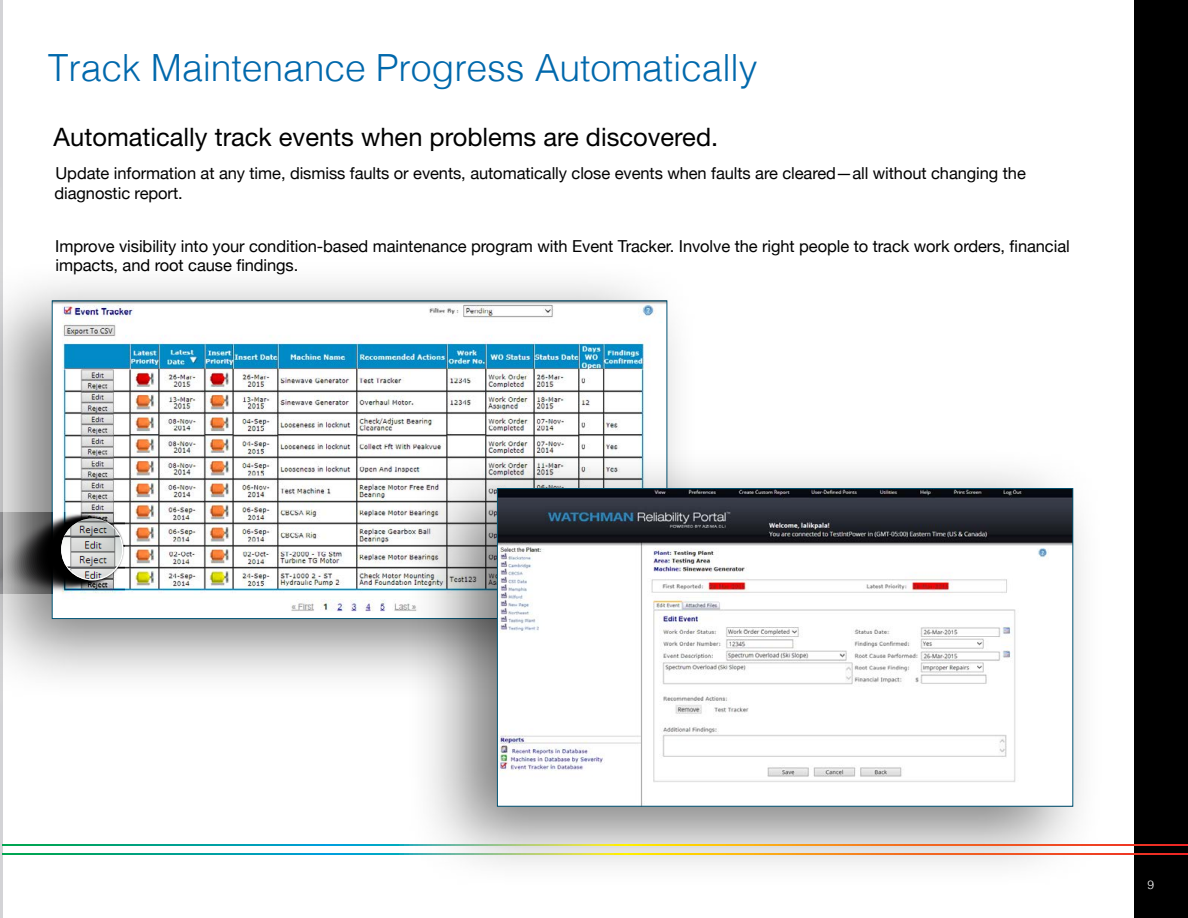
<style>
.page{position:relative;width:1188px;height:918px;background:#fff}
.page>*{position:absolute;margin:0;border:0;box-sizing:border-box;transform-origin:0 0}
.t1{font:300 37.5px "Helvetica";letter-spacing:-.005em;color:#0068ac}
.t2{font:25.5px "Helvetica Neue";color:#000}
.t3{font:16.5px/19.5px "Helvetica Neue";letter-spacing:-.005em;color:#000}
.t4{font:300 12px "Helvetica";color:#fff}
</style>
<div class="page">
<div style="left:0;top:260px;width:699px;height:441px;background:#000;opacity:.51"></div>
<img style="left:54px;top:302px;width:611px;height:315px">
<div style="left:406px;top:448px;width:699px;height:441px;background:#000;opacity:.51"></div>
<img style="left:499px;top:490px;width:572px;height:315px">
<svg style="left:0;top:512px;width:125px;height:82px;background:#6c6e6f"></svg>
<svg style="left:61px;top:518px;width:62px;height:63px"></svg>
<svg style="left:61px;top:519px;width:61px;height:61px"></svg>
<img style="left:62px;top:518px;width:60px;height:61px;border-radius:30px">
<div style="left:1134px;top:0;width:54px;height:918px;background:#000"></div>
<svg style="left:2px;top:853px;width:1186px;height:1px"></svg>
<svg style="left:2px;top:844px;width:1186px;height:2px;background:#929857"></svg>
<h1 class="t1" style="left:48px;top:36px;width:711px">Track Maintenance Progress Automatically</h1>
<h2 class="t2" style="left:54px;top:122px;width:666px">Automatically track events when problems are discovered.</h2>
<p class="t3" style="left:55px;top:165px;width:973px">Update information at any time, dismiss faults or events, automatically close events when faults are cleared—all without changing the diagnostic report.</p>
<p class="t3" style="left:55px;top:237px;width:1016px">Improve visibility into your condition-based maintenance program with Event Tracker. Involve the right people to track work orders, financial impacts, and root cause findings.</p>
<p class="t4" style="left:1148px;top:874px;width:8px">9</p>
</div>
